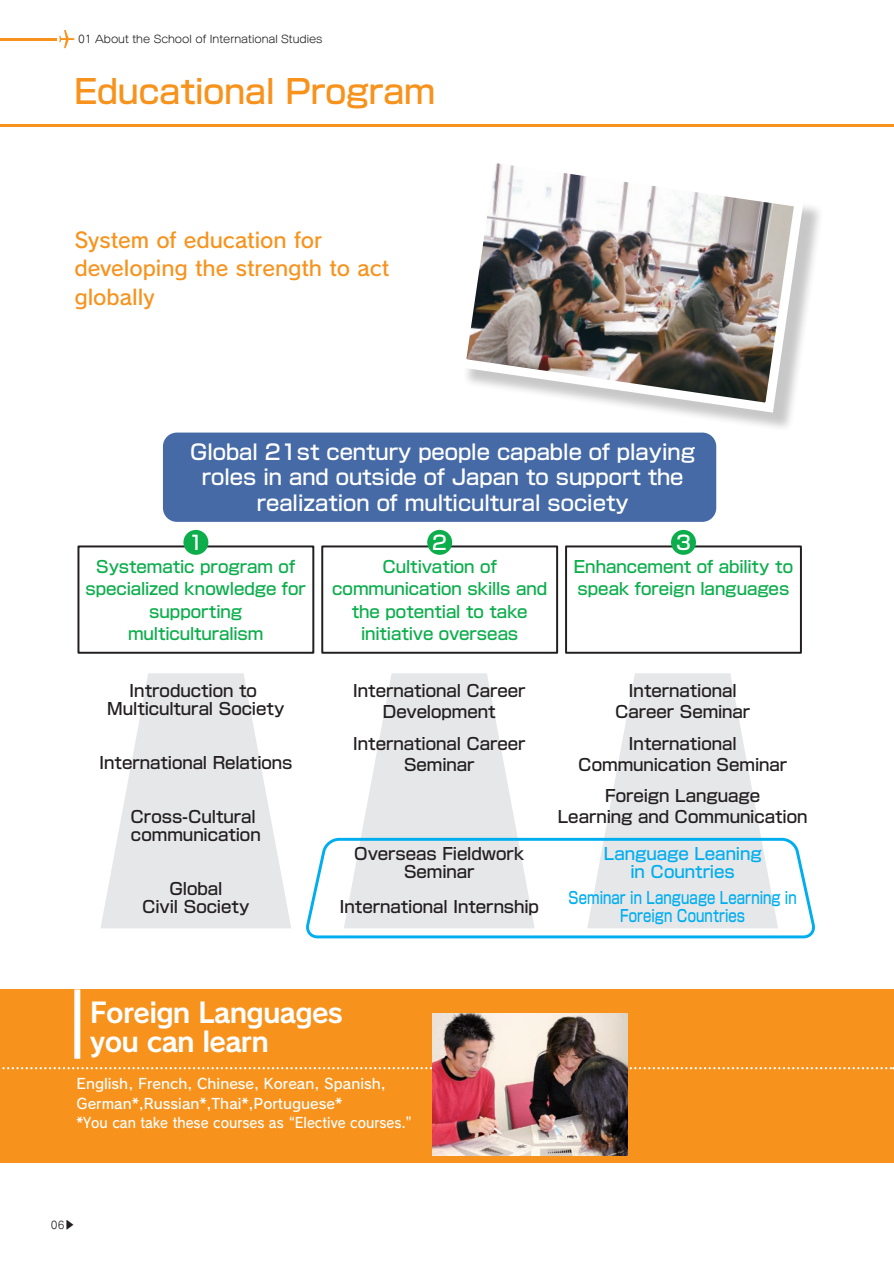
<style>
.page{position:relative;width:894px;height:1263px;background:#fff}
.page>*{position:absolute;margin:0;border:0;box-sizing:border-box;transform-origin:0 0}
.t1{font:500 33px "Shin Go Pro";color:#f7931d}
.t2{font:27.6px/28.5px "Rodin NTLG Pro B";letter-spacing:-.03em;color:#fff}
.t3{font:500 21px/25.5px "Shin Go Pro";color:#fff;text-align:center}
.t4{font:21px/28.5px "Rodin Pro DB";color:#f7931d}
.t5{font:500 19.5px "Shin Go Pro";color:#fff}
.t6{font:500 16.5px/21px "Shin Go Pro";color:#231f20;text-align:center}
.t7{font:500 16.5px/22.5px "Shin Go Pro";color:#0cae4c;text-align:center}
.t8{font:500 16.5px/18px "Shin Go Pro";letter-spacing:.005em;color:#00aeef;text-align:center;scale:.8 1}
.t9{font:500 16.5px/18px "Shin Go Pro";letter-spacing:.005em;color:#00aeef;text-align:center}
.t10{font:14.25px/19.5px "Rodin NTLG Pro DB";color:#fff}
.t11{font:10.5px "G Maru Go Pro M";color:#231f20}
</style>
<div class="page">
<div style="left:0;top:989px;width:892px;height:174px;background:#f7931d"></div>
<hr style="left:0;top:124px;width:893px;height:3px;background:#f7931d">
<div style="left:163px;top:433px;width:553px;height:89px;background:#456aa6;border-radius:14px"></div>
<svg style="left:101px;top:673px;width:190px;height:255px;fill:#e6e7e9"></svg>
<svg style="left:361px;top:673px;width:156px;height:163px;fill:#e6e7e9"></svg>
<svg style="left:604px;top:673px;width:157px;height:163px;fill:#e6e7e9"></svg>
<div style="left:77px;top:545px;width:237px;height:109px;border:2px solid #231f20"></div>
<div style="left:183px;top:530px;width:25px;height:25px;background:#0cae4c;border-radius:50%"></div>
<div style="left:321px;top:545px;width:237px;height:109px;border:2px solid #231f20"></div>
<div style="left:427px;top:530px;width:25px;height:25px;background:#0cae4c;border-radius:50%"></div>
<div style="left:565px;top:545px;width:236px;height:109px;border:2px solid #231f20"></div>
<div style="left:670px;top:530px;width:25px;height:25px;background:#0cae4c;border-radius:50%"></div>
<svg style="left:306px;top:836px;width:509px;height:103px"></svg>
<svg style="left:2px;top:1067px;width:891px;height:2px"></svg>
<div style="left:74px;top:989px;width:6px;height:70px;background:#fff"></div>
<div style="left:461px;top:158px;width:362px;height:275px;background:#231f20;opacity:.25"></div>
<img style="left:461px;top:158px;width:347px;height:260px">
<img style="left:432px;top:1013px;width:195px;height:142px">
<hr style="left:0;top:38px;width:56px;height:3px;background:#f7931d">
<svg style="left:59px;top:30px;width:16px;height:18px"></svg>
<p class="t11" style="left:78px;top:32px;width:246px">01 About the School of International Studies</p>
<h1 class="t1" style="left:74px;top:64px;width:362px">Educational Program</h1>
<p class="t4" style="left:74px;top:225px;width:316px">System of education for developing the strength to act globally</p>
<p class="t3" style="left:190px;top:436px;width:506px">Global 21st century people capable of playing roles in and outside of Japan to support the realization of multicultural society</p>
<p class="t5" style="left:188px;top:526px;width:16px">1</p>
<p class="t7" style="left:85px;top:553px;width:222px">Systematic program of specialized knowledge for supporting multiculturalism</p>
<p class="t6" style="left:107px;top:680px;width:179px;line-height:18px">Introduction to<br>Multicultural Society</p>
<p class="t6" style="left:99px;top:750px;width:195px">International Relations</p>
<p class="t6" style="left:131px;top:806px;width:132px;line-height:18px;text-align:left">Cross-Cultural communication</p>
<p class="t6" style="left:142px;top:878px;width:109px;line-height:18px">Global<br>Civil Society</p>
<p class="t5" style="left:432px;top:526px;width:16px">2</p>
<p class="t7" style="left:332px;top:553px;width:216px">Cultivation of communication skills and the potential to take initiative overseas</p>
<p class="t5" style="left:675px;top:526px;width:16px">3</p>
<p class="t7" style="left:573px;top:553px;width:220px;text-align:left">Enhancement of ability to speak foreign languages</p>
<p class="t6" style="left:353px;top:678px;width:174px">International Career<br>Development</p>
<p class="t6" style="left:353px;top:731px;width:174px">International Career<br>Seminar</p>
<p class="t6" style="left:354px;top:843px;width:172px;line-height:18px">Overseas Fieldwork<br>Seminar</p>
<p class="t6" style="left:339px;top:894px;width:201px">International Internship</p>
<p class="t6" style="left:614px;top:678px;width:137px">International<br>Career Seminar</p>
<p class="t6" style="left:578px;top:731px;width:210px">International<br>Communication Seminar</p>
<p class="t6" style="left:557px;top:784px;width:251px">Foreign Language<br>Learning and Communication</p>
<p class="t9" style="left:603px;top:843px;width:159px">Language Leaning in Countries</p>
<p class="t8" style="left:568px;top:887px;width:286px">Seminar in Language Learning in<br>Foreign Countries</p>
<h2 class="t2" style="left:90px;top:997px;width:254px">Foreign Languages you can learn</h2>
<p class="t10" style="left:76px;top:1074px;width:344px">English, French, Chinese, Korean, Spanish,<br>German*,Russian*,Thai*,Portuguese*<br>*You can take these courses as “Elective courses.”</p>
<p class="t11" style="left:51px;top:1218px;width:15px">06</p>
<p class="t11" style="left:63px;top:1230px;width:12px;rotate:-90deg">▼</p>
</div>
